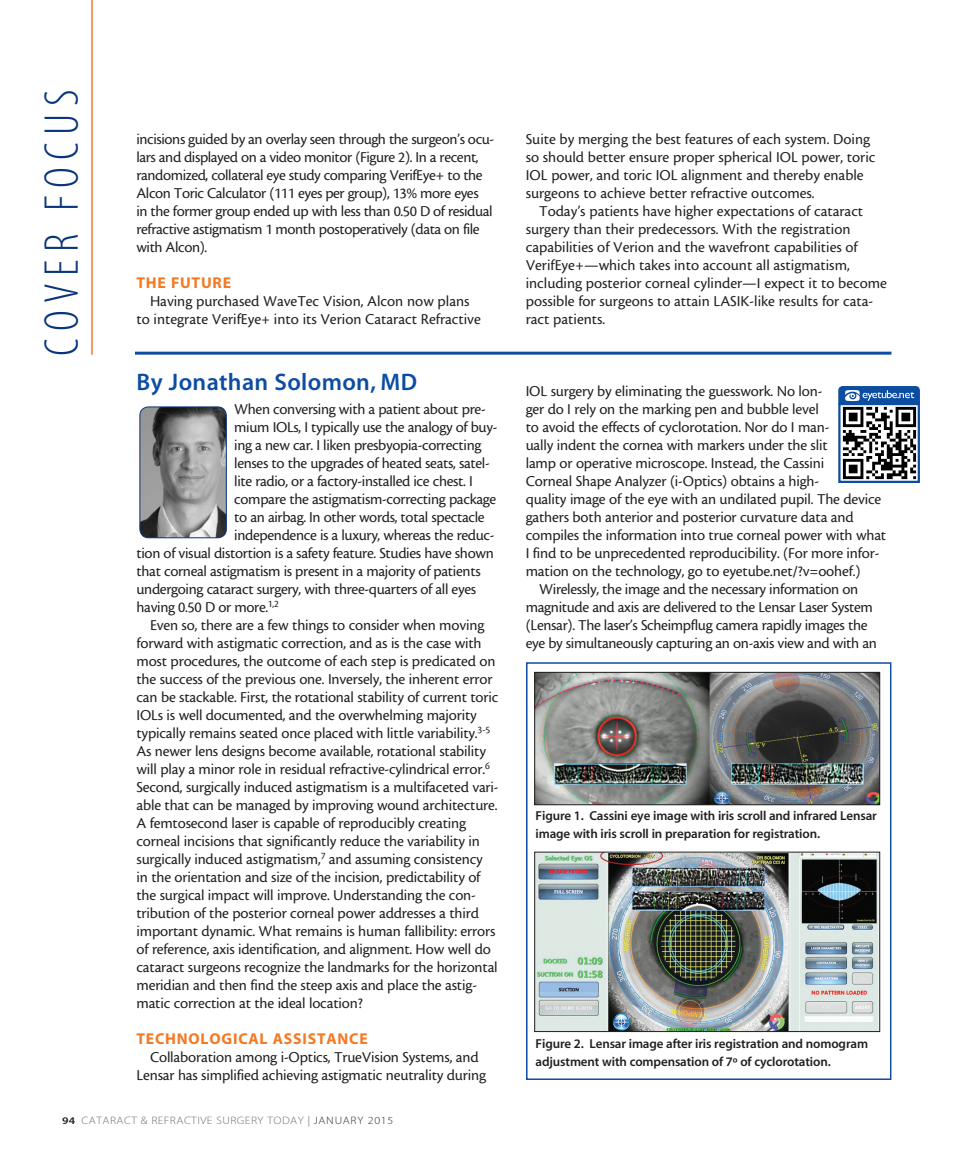
<style>
.page{position:relative;width:972px;height:1161px;background:#fff}
.page>*{position:absolute;margin:0;border:0;box-sizing:border-box;transform-origin:0 0}
.t1{font:49.2px "Myriad MM 215 300";letter-spacing:.15em;color:#08357c}
.Subhead_Special{font:24px "Myriad MM 565 600";letter-spacing:.015em;color:#0d4da1}
.body{font:15.75px/18px "Cronos MM 408 10";letter-spacing:-.01em;color:#231f20}
.subhead{font:15.75px "Myriad MM 700 600";letter-spacing:.05em;color:#f47921}
.t2{font:13.05px/18px "Myriad MM 565 600";letter-spacing:-.01em;color:#231f20}
.t3{font:10.8px "Myriad MM 215 600";letter-spacing:.04em;color:#6c6d70;scale:1.11 1}
.s1{font-family:"Myriad MM 565 600";font-size:10.2px;color:#231f20}
.s2{font-family:"Myriad MM 400 600";color:#939598}
.s3{color:#312f30}
</style>
<div class="page">
<hr style="left:91px;top:0;width:2px;height:355px;background:#f47921">
<img style="left:842px;top:406px;width:75px;height:74px">
<div style="left:838px;top:403px;width:82px;height:80px;border:2px solid #0d4da1"></div>
<svg style="left:838px;top:386px;width:82px;height:19px;background:#356ab0"></svg>
<img style="left:140px;top:407px;width:86px;height:131px">
<div style="left:140px;top:407px;width:87px;height:131px;border:1px solid #08357c;border-radius:9px"></div>
<div style="left:526px;top:662px;width:365px;height:418px;border:2px solid #0d4da1"></div>
<img style="left:536px;top:674px;width:342px;height:129px">
<div style="left:534px;top:672px;width:346px;height:133px;border:1px solid #231f20"></div>
<img style="left:536px;top:854px;width:342px;height:176px">
<div style="left:534px;top:852px;width:346px;height:180px;border:1px solid #231f20"></div>
<hr style="left:135px;top:352px;width:756px;height:3px;background:#0d4da1">
<h1 class="t1" style="left:38px;top:356px;width:268px;rotate:-90deg">COVER FOCUS</h1>
<p class="body" style="left:136px;top:130px;width:359px">incisions guided by an overlay seen through the surgeon’s ocu&shy;lars and displayed on a video monitor (Figure 2). In a recent, randomized, collateral eye study comparing VerifEye+ to the Alcon Toric Calculator (111 eyes per group), 13% more eyes<br>in the former group ended up with less than 0.50 D of residual refractive astigmatism 1 month postoperatively (data on file with Alcon).</p>
<p class="subhead" style="left:136px;top:275px;width:96px">THE FUTURE</p>
<p class="body" style="left:136px;top:292px;width:346px;text-align:center">Having purchased WaveTec Vision, Alcon now plans<br>to integrate VerifEye+ into its Verion Cataract Refractive</p>
<p class="Subhead_Special" style="left:136px;top:371px;width:282px">By Jonathan Solomon, MD</p>
<p class="body" style="left:234px;top:400px;width:253px">When conversing with a patient about pre-</p>
<p class="body" style="left:234px;top:418px;width:265px">mium IOLs, I typically use the analogy of buy-</p>
<p class="body" style="left:234px;top:436px;width:249px">ing a new car. I liken presbyopia-correcting</p>
<p class="body" style="left:234px;top:454px;width:257px">lenses to the upgrades of heated seats, satel-</p>
<p class="body" style="left:234px;top:472px;width:240px">lite radio, or a factory-installed ice chest. I</p>
<p class="body" style="left:234px;top:490px;width:264px">compare the astigmatism-correcting package</p>
<p class="body" style="left:234px;top:508px;width:252px">to an airbag. In other words, total spectacle</p>
<p class="body" style="left:234px;top:526px;width:262px">independence is a luxury, whereas the reduc-</p>
<p class="body" style="left:136px;top:544px;width:359px">tion of visual distortion is a safety feature. Studies have shown</p>
<p class="body" style="left:136px;top:562px;width:346px">that corneal astigmatism is present in a majority of patients</p>
<p class="body" style="left:136px;top:580px;width:341px">undergoing cataract surgery, with three-quarters of all eyes</p>
<p class="body" style="left:136px;top:598px;width:144px">having 0.50 D or more.<sup>1,2</sup></p>
<p class="body" style="left:136px;top:616px;width:364px;text-indent:14px">Even so, there are a few things to consider when moving forward with astigmatic correction, and as is the case with most procedures, the outcome of each step is predicated on the success of the previous one. Inversely, the inherent error can be stackable. First, the rotational stability of current toric IOLs is well documented, and the overwhelming majority typically remains seated once placed with little variability.<sup>3-5<br></sup>As newer lens designs become available, rotational stability will play a minor role in residual refractive-cylindrical error.<sup>6<br></sup>Second, surgically induced astigmatism is a multifaceted vari&shy;able that can be managed by improving wound architecture.<br>A femtosecond laser is capable of reproducibly creating corneal incisions that significantly reduce the variability in surgically induced astigmatism,<sup>7</sup> and assuming consistency<br>in the orientation and size of the incision, predictability of the surgical impact will improve. Understanding the con&shy;tribution of the posterior corneal power addresses a third important dynamic. What remains is human fallibility: errors of reference, axis identification, and alignment. How well do cataract surgeons recognize the landmarks for the horizontal meridian and then find the steep axis and place the astig&shy;matic correction at the ideal location?</p>
<p class="subhead" style="left:136px;top:1031px;width:233px">TECHNOLOGICAL ASSISTANCE</p>
<p class="body" style="left:136px;top:1048px;width:351px;text-align:center">Collaboration among i-Optics, TrueVision Systems, and<br>Lensar has simplified achieving astigmatic neutrality during</p>
<p class="t3" style="left:62px;top:1115px;width:300px"><span class="s1">94</span> CATARACT &amp; REFRACTIVE SURGERY TODAY <span class="s2">|</span> <span class="s3">JANUARY 2015</span></p>
<p class="body" style="left:526px;top:130px;width:351px">Suite by merging the best features of each system. Doing so should better ensure proper spherical IOL power, toric IOL power, and toric IOL alignment and thereby enable surgeons to achieve better refractive outcomes.</p>
<p class="body" style="left:526px;top:202px;width:363px;text-indent:14px">Today’s patients have higher expectations of cataract surgery than their predecessors. With the registration capabilities of Verion and the wavefront capabilities of VerifEye+—which takes into account all astigmatism, including posterior corneal cylinder—I expect it to become possible for surgeons to attain LASIK-like results for cata&shy;ract patients.</p>
<p class="body" style="left:526px;top:382px;width:362px">IOL surgery by eliminating the guesswork. No lon-<br>ger do I rely on the marking pen and bubble level<br>to avoid the effects of cyclorotation. Nor do I man-<br>ually indent the cornea with markers under the slit<br>lamp or operative microscope. Instead, the Cassini<br>Corneal Shape Analyzer (i-Optics) obtains a high-<br>quality image of the eye with an undilated pupil. The device gathers both anterior and posterior curvature data and compiles the information into true corneal power with what I find to be unprecedented reproducibility. (For more infor&shy;mation on the technology, go to eyetube.net/?v=oohef.)</p>
<p class="body" style="left:526px;top:580px;width:353px;text-align:center">Wirelessly, the image and the necessary information on magnitude and axis are delivered to the Lensar Laser System (Lensar). The laser’s Scheimpflug camera rapidly images the eye by simultaneously capturing an on-axis view and with an</p>
<p class="t2" style="left:536px;top:807px;width:343px">Figure 1. Cassini eye image with iris scroll and infrared Lensar image with iris scroll in preparation for registration.</p>
<p class="t2" style="left:536px;top:1036px;width:334px">Figure 2. Lensar image after iris registration and nomogram adjustment with compensation of 7º of cyclorotation.</p>
</div>
